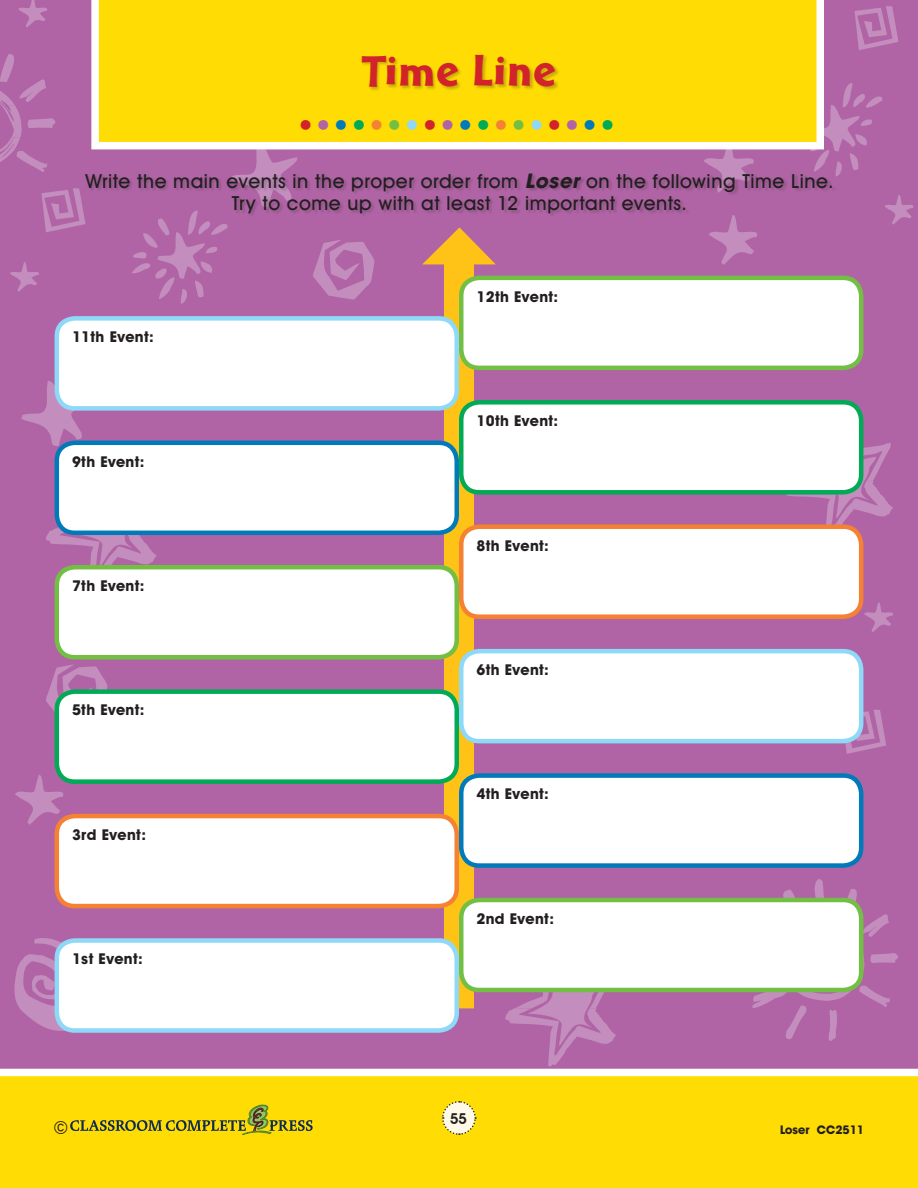
<style>
.page{position:relative;width:918px;height:1188px;background:#fff}
.page>*{position:absolute;margin:0;border:0;box-sizing:border-box;transform-origin:0 0}
.TG_Main_Header{font:45px "Cal Sans Heavy KA";letter-spacing:.03em;color:#d2232a}
.t1{font:700 42px "Futura";color:#d2232a}
.TG_Main_Header-2{font:500 19.5px "Avant Garde IT Cby BT";letter-spacing:.03em;color:#231f20}
.t2{font:18px "Avant Garde";color:#231f20}
.Bold_Question_Style{font:700 15px "Avant Garde IT Cby BT";letter-spacing:.025em;color:#231f20}
.t3{font:600 15px "Avant Garde";color:#231f20}
.t4{font:700 12px "Avant Garde IT Cby BT";color:#231f20}
.s1{color:#b064a5}
.s2{color:#007ab9}
.s3{color:#00aa56}
.s4{color:#f58133}
.s5{color:#72bf44}
.s6{color:#8ed8f8}
.s7{font-family:"Avant Garde";font-weight:700;font-style:italic}
</style>
<div class="page">
<div style="left:0;top:1076px;width:918px;height:112px;background:#ffdc03"></div>
<svg style="left:442px;top:1101px;width:35px;height:34px"></svg>
<svg style="left:70px;top:1105px;width:243px;height:30px"></svg>
<div style="left:0;top:0;width:918px;height:1069px;background:#b064a5"></div>
<svg style="left:505px;top:992px;width:111px;height:74px;background:#b774ae"></svg>
<svg style="left:15px;top:774px;width:53px;height:51px;background:#b571ac"></svg>
<svg style="left:745px;top:879px;width:153px;height:162px;background:#b26aa7"></svg>
<svg style="left:11px;top:935px;width:84px;height:97px;background:#b775af"></svg>
<svg style="left:782px;top:424px;width:111px;height:115px;background:#b471ab"></svg>
<svg style="left:42px;top:188px;width:44px;height:44px;background:#b876af"></svg>
<svg style="left:46px;top:664px;width:61px;height:61px;background:#b576ae"></svg>
<svg style="left:21px;top:381px;width:71px;height:65px;background:#b674ae"></svg>
<svg style="left:842px;top:710px;width:44px;height:44px"></svg>
<svg style="left:864px;top:602px;width:32px;height:30px"></svg>
<svg style="left:884px;top:194px;width:32px;height:31px"></svg>
<svg style="left:778px;top:83px;width:104px;height:93px;background:#b46daa"></svg>
<svg style="left:855px;top:6px;width:43px;height:44px;background:#b876af"></svg>
<svg style="left:18px;top:0;width:32px;height:28px"></svg>
<svg style="left:704px;top:149px;width:55px;height:23px"></svg>
<svg style="left:10px;top:261px;width:32px;height:31px"></svg>
<svg style="left:0;top:54px;width:56px;height:118px;background:#b46daa"></svg>
<svg style="left:46px;top:472px;width:111px;height:115px;background:#b574ae"></svg>
<div style="left:91px;top:0;width:733px;height:149px;background:#ffdc03"></div>
<div style="left:361px;top:54px;width:199px;height:39px;background:#231f20;opacity:.25"></div>
<div style="left:84px;top:172px;width:753px;height:47px;background:#231f20;opacity:.25"></div>
<svg style="left:422px;top:227px;width:74px;height:37px;background:#d59061"></svg>
<div style="left:444px;top:262px;width:30px;height:746px;background:#ffc217"></div>
<div style="left:57px;top:940px;width:400px;height:90px;background:#fff;border-radius:18px"></div>
<div style="left:55px;top:938px;width:404px;height:95px;border:4px solid #8ed8f8;border-radius:18px"></div>
<div style="left:57px;top:816px;width:400px;height:90px;background:#fff;border-radius:18px"></div>
<div style="left:55px;top:814px;width:404px;height:94px;border:4px solid #f58133;border-radius:18px"></div>
<div style="left:57px;top:692px;width:400px;height:90px;background:#fff;border-radius:18px"></div>
<div style="left:55px;top:689px;width:404px;height:95px;border:4px solid #00aa56;border-radius:18px"></div>
<div style="left:461px;top:900px;width:400px;height:90px;background:#fff;border-radius:18px"></div>
<div style="left:459px;top:898px;width:404px;height:94px;border:4px solid #72bf44;border-radius:18px"></div>
<div style="left:57px;top:567px;width:400px;height:90px;background:#fff;border-radius:18px"></div>
<div style="left:55px;top:565px;width:404px;height:94px;border:4px solid #72bf44;border-radius:18px"></div>
<div style="left:461px;top:776px;width:400px;height:90px;background:#fff;border-radius:18px"></div>
<div style="left:459px;top:773px;width:404px;height:95px;border:4px solid #007ab9;border-radius:18px"></div>
<div style="left:57px;top:443px;width:400px;height:90px;background:#fff;border-radius:18px"></div>
<div style="left:55px;top:441px;width:404px;height:94px;border:4px solid #007ab9;border-radius:18px"></div>
<div style="left:461px;top:651px;width:400px;height:90px;background:#fff;border-radius:18px"></div>
<div style="left:459px;top:649px;width:404px;height:94px;border:4px solid #8ed8f8;border-radius:18px"></div>
<div style="left:57px;top:318px;width:400px;height:90px;background:#fff;border-radius:18px"></div>
<div style="left:55px;top:316px;width:404px;height:95px;border:4px solid #8ed8f8;border-radius:18px"></div>
<div style="left:461px;top:527px;width:400px;height:90px;background:#fff;border-radius:18px"></div>
<div style="left:459px;top:524px;width:404px;height:95px;border:4px solid #f58133;border-radius:18px"></div>
<div style="left:461px;top:402px;width:400px;height:90px;background:#fff;border-radius:18px"></div>
<div style="left:459px;top:400px;width:404px;height:95px;border:4px solid #00aa56;border-radius:18px"></div>
<div style="left:461px;top:278px;width:400px;height:90px;background:#fff;border-radius:18px"></div>
<div style="left:459px;top:276px;width:404px;height:94px;border:4px solid #72bf44;border-radius:18px"></div>
<svg style="left:123px;top:142px;width:179px;height:162px;background:#b46faa"></svg>
<svg style="left:313px;top:240px;width:62px;height:61px;background:#b877b0"></svg>
<svg style="left:709px;top:214px;width:53px;height:51px;background:#b570ac"></svg>
<p class="TG_Main_Header" style="left:362px;top:45px;width:196px">Time Line</p>
<p class="t1" style="left:298px;top:85px;width:318px">.<span class="s1">.</span><span class="s2">.</span><span class="s3">.</span><span class="s4">.</span><span class="s5">.</span><span class="s6">.</span>.<span class="s1">.</span><span class="s2">.</span><span class="s3">.</span><span class="s4">.</span><span class="s5">.</span><span class="s6">.</span>.<span class="s1">.</span><span class="s2">.</span><span class="s3">.</span></p>
<p class="TG_Main_Header-2" style="left:85px;top:169px;width:750px">Write the main events in the proper order from <span class="s7">Loser</span> on the following Time Line.</p>
<p class="TG_Main_Header-2" style="left:232px;top:191px;width:457px">Try to come up with at least 12 important events.</p>
<p class="Bold_Question_Style" style="left:72px;top:328px;width:83px">11th Event:</p>
<p class="Bold_Question_Style" style="left:72px;top:452px;width:74px">9th Event:</p>
<p class="Bold_Question_Style" style="left:72px;top:577px;width:74px">7th Event:</p>
<p class="Bold_Question_Style" style="left:72px;top:701px;width:74px">5th Event:</p>
<p class="Bold_Question_Style" style="left:72px;top:825px;width:76px">3rd Event:</p>
<p class="Bold_Question_Style" style="left:72px;top:950px;width:72px">1st Event:</p>
<p class="Bold_Question_Style" style="left:476px;top:287px;width:83px">12th Event:</p>
<p class="Bold_Question_Style" style="left:476px;top:412px;width:83px">10th Event:</p>
<p class="Bold_Question_Style" style="left:476px;top:536px;width:74px">8th Event:</p>
<p class="Bold_Question_Style" style="left:476px;top:661px;width:74px">6th Event:</p>
<p class="Bold_Question_Style" style="left:476px;top:785px;width:74px">4th Event:</p>
<p class="Bold_Question_Style" style="left:476px;top:909px;width:79px">2nd Event:</p>
<p class="t3" style="left:450px;top:1110px;width:18px">55</p>
<p class="t2" style="left:54px;top:1117px;width:15px">©</p>
<p class="t4" style="left:780px;top:1122px;width:85px">Loser CC2511</p>
</div>
